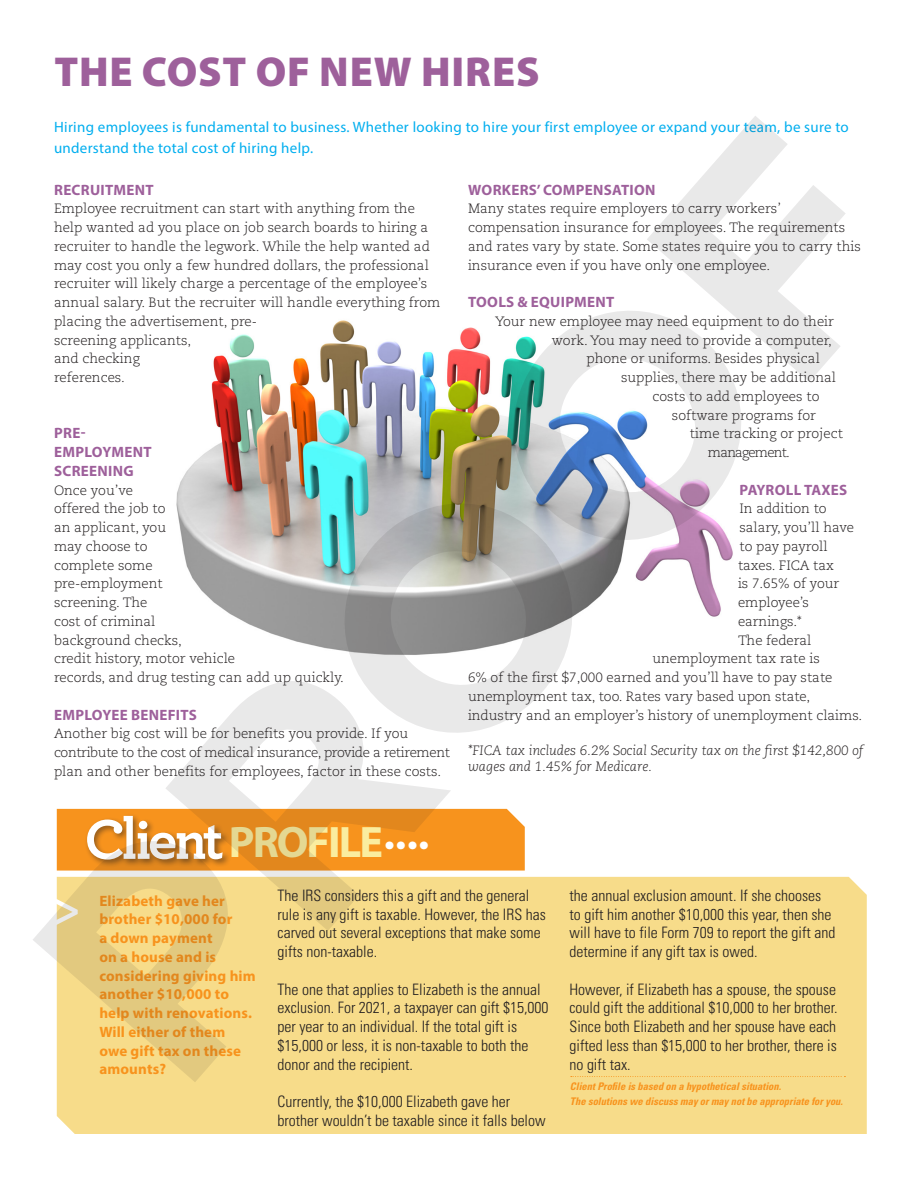
<style>
.page{position:relative;width:918px;height:1188px;background:#fff}
.page>*{position:absolute;margin:0;border:0;box-sizing:border-box;transform-origin:0 0}
.t1{font:700 308.85px "Gotham";color:#231f20}
.t2{font:75.6px "Myriad Pro";color:#fff}
.t3{font:700 44.25px "Myriad Pro";letter-spacing:-.045em;color:#faed9f}
.t4{font:900 42px "Myriad Pro";letter-spacing:.02em;color:#9e609b}
.t5{font:300 condensed 15.75px/18.8px "Univers";color:#231f20}
.t6{font:700 15px/18.8px "Myriad Pro";letter-spacing:.01em;color:#f7931d}
.t7{font:15px/21px "Myriad Pro";letter-spacing:.02em;color:#00aeef}
.t8{font:700 15px/18.8px "Myriad Pro";letter-spacing:.02em;color:#9e609b}
.t9{font:300 13.5px/18.8px "Caecilia";color:#231f20}
.t10{font:italic 300 13.5px/16.2px "Caecilia";color:#231f20}
.t11{font:300 13.5px "Caecilia";letter-spacing:-.06em;color:#231f20}
.t12{font:italic 700 condensed 10.5px/15px "Univers";color:#f7931d}
.s1{font-weight:300;color:#fff}
</style>
<div class="page">
<img style="left:176px;top:320px;width:557px;height:335px">
<div style="left:57px;top:877px;width:810px;height:257px;background:#f7dc8a"></div>
<svg style="left:57px;top:809px;width:468px;height:62px;background:#f39a31"></svg>
<svg style="left:571px;top:1076px;width:274px;height:1px"></svg>
<h3 class="t4" style="left:54px;top:47px;width:487px">THE COST OF NEW HIRES</h3>
<p class="t7" style="left:54px;top:116px;width:796px">Hiring employees is fundamental to business. Whether looking to hire your first employee or expand your team, be sure to understand the total cost of hiring help.</p>
<p class="t8" style="left:54px;top:180px;width:101px">RECRUITMENT</p>
<p class="t9" style="left:54px;top:200px;width:388px">Employee recruitment can start with anything from the help wanted ad you place on job search boards to hiring a recruiter to handle the legwork. While the help wanted ad may cost you only a few hundred dollars, the professional recruiter will likely charge a percentage of the employee’s annual salary. But the recruiter will handle everything from placing the advertisement, pre-<br>screening applicants,<br>and checking<br>references.</p>
<h1 class="t1" style="left:-58px;top:897px;width:1136px;rotate:-49deg">PROOF</h1>
<p class="t8" style="left:468px;top:180px;width:189px">WORKERS’ COMPENSATION</p>
<p class="t9" style="left:468px;top:200px;width:395px">Many states require employers to carry workers’ compensation insurance for employees. The requirements and rates vary by state. Some states require you to carry this insurance even if you have only one employee.</p>
<p class="t8" style="left:468px;top:292px;width:148px">TOOLS &amp; EQUIPMENT</p>
<p class="t9" style="left:495px;top:312px;width:341px">Your new employee may need equipment to do their</p>
<p class="t9" style="left:552px;top:331px;width:281px">work. You may need to provide a computer,</p>
<p class="t9" style="left:587px;top:350px;width:235px">phone or uniforms. Besides physical</p>
<p class="t9" style="left:621px;top:368px;width:217px">supplies, there may be additional</p>
<p class="t9" style="left:653px;top:387px;width:168px">costs to add employees to</p>
<p class="t9" style="left:672px;top:406px;width:145px">software programs for</p>
<p class="t9" style="left:690px;top:425px;width:155px">time tracking or project</p>
<p class="t11" style="left:708px;top:445px;width:83px">management.</p>
<p class="t8" style="left:740px;top:480px;width:109px">PAYROLL TAXES</p>
<p class="t9" style="left:740px;top:500px;width:89px">In addition to</p>
<p class="t9" style="left:740px;top:518px;width:116px">salary, you’ll have</p>
<p class="t9" style="left:740px;top:537px;width:90px">to pay payroll</p>
<p class="t9" style="left:738px;top:556px;width:97px">taxes. FICA tax</p>
<p class="t9" style="left:738px;top:575px;width:103px">is 7.65% of your</p>
<p class="t9" style="left:738px;top:593px;width:73px">employee’s</p>
<p class="t9" style="left:738px;top:612px;width:65px">earnings.*</p>
<p class="t9" style="left:738px;top:631px;width:75px">The federal</p>
<p class="t9" style="left:653px;top:650px;width:169px">unemployment tax rate is</p>
<p class="t9" style="left:468px;top:668px;width:366px">6% of the first $7,000 earned and you’ll have to pay state</p>
<p class="t9" style="left:468px;top:687px;width:344px">unemployment tax, too. Rates vary based upon state,</p>
<p class="t9" style="left:468px;top:706px;width:396px">industry and an employer’s history of unemployment claims.</p>
<p class="t10" style="left:468px;top:742px;width:397px">*FICA tax includes 6.2% Social Security tax on the first $142,800 of wages and 1.45% for Medicare.</p>
<p class="t8" style="left:54px;top:423px;width:99px">PRE-<br>EMPLOYMENT<br>SCREENING</p>
<p class="t9" style="left:54px;top:481px;width:291px">Once you’ve<br>offered the job to<br>an applicant, you<br>may choose to<br>complete some<br>pre-employment<br>screening. The<br>cost of criminal<br>background checks,<br>credit history, motor vehicle<br>records, and drug testing can add up quickly.</p>
<p class="t8" style="left:54px;top:705px;width:144px">EMPLOYEE BENEFITS</p>
<p class="t9" style="left:54px;top:725px;width:397px">Another big cost will be for benefits you provide. If you contribute to the cost of medical insurance, provide a retirement plan and other benefits for employees, factor in these costs.</p>
<h3 class="t3" style="left:229px;top:813px;width:202px">PROFILE<span class="s1">••••</span></h3>
<h2 class="t2" style="left:38px;top:860px;width:47px">&gt;</h2>
<p class="t6" style="left:99px;top:891px;width:158px">Elizabeth gave her brother $10,000 for<br>a down payment<br>on a house and is considering giving him another $10,000 to help with renovations.<br>Will either of them owe gift tax on these amounts?</p>
<p class="t5" style="left:278px;top:886px;width:270px">The IRS considers this a gift and the general rule is any gift is taxable. However, the IRS has carved out several exceptions that make some gifts non-taxable.</p>
<p class="t5" style="left:570px;top:886px;width:267px">the annual exclusion amount. If she chooses to gift him another $10,000 this year, then she will have to file Form 709 to report the gift and determine if any gift tax is owed.</p>
<p class="t5" style="left:570px;top:980px;width:270px;text-align:justify">However, if Elizabeth has a spouse, the spouse could gift the additional $10,000 to her brother.<br>Since both Elizabeth and her spouse have each gifted less than $15,000 to her brother, there is</p>
<p class="t5" style="left:278px;top:980px;width:273px">The one that applies to Elizabeth is the annual exclusion. For 2021, a taxpayer can gift $15,000 per year to an individual. If the total gift is $15,000 or less, it is non-taxable to both the donor and the recipient.</p>
<p class="t5" style="left:278px;top:1092px;width:270px">Currently, the $10,000 Elizabeth gave her brother wouldn’t be taxable since it falls below</p>
<p class="t5" style="left:570px;top:1055px;width:63px">no gift tax.</p>
<p class="t12" style="left:570px;top:1079px;width:274px">Client Profile is based on a hypothetical situation.<br>The solutions we discuss may or may not be appropriate for you.</p>
</div>
